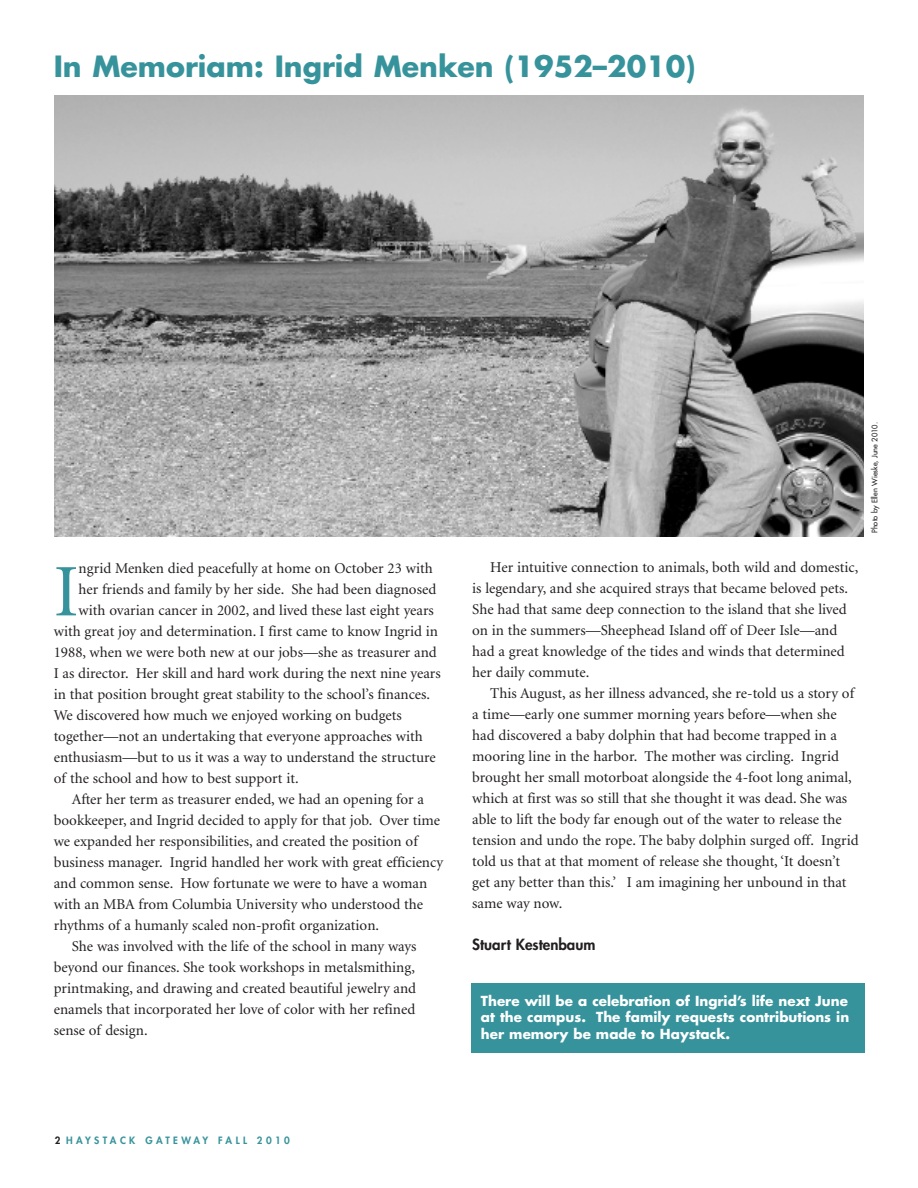
<style>
.page{position:relative;width:918px;height:1188px;background:#fff}
.page>*{position:absolute;margin:0;border:0;box-sizing:border-box;transform-origin:0 0}
.t1{font:74.1px "Minion";color:#37939b}
.t2{font:700 28.5px "Futura";color:#37939b}
.t3{font:15px/21px "Minion";color:#231f20}
.t4{font:800 15px "Futura";color:#231f20}
.t5{font:700 13.5px/16.5px "Futura";color:#fff;text-align:justify}
.t6{font:800 9.9px "Futura";letter-spacing:.345em;color:#37939b}
.t7{font:7.5px "Futura";color:#231f20}
.s1{color:#231f20}
</style>
<div class="page">
<img style="left:55px;top:95px;width:809px;height:442px">
<div style="left:471px;top:984px;width:394px;height:69px;background:#37939b"></div>
<h2 class="t2" style="left:54px;top:54px;width:643px">In Memoriam: Ingrid Menken (1952–2010)</h2>
<h1 class="t1" style="left:54px;top:563px;width:26px">I</h1>
<p class="t3" style="left:79px;top:559px;width:356px">ngrid Menken died peacefully at home on October 23 with</p>
<p class="t3" style="left:79px;top:580px;width:359px">her friends and family by her side. She had been diagnosed</p>
<p class="t3" style="left:79px;top:601px;width:357px">with ovarian cancer in 2002, and lived these last eight years</p>
<p class="t3" style="left:54px;top:622px;width:386px">with great joy and determination. I first came to know Ingrid in</p>
<p class="t3" style="left:54px;top:643px;width:385px">1988, when we were both new at our jobs—she as treasurer and</p>
<p class="t3" style="left:54px;top:664px;width:388px">I as director. Her skill and hard work during the next nine years</p>
<p class="t3" style="left:54px;top:685px;width:378px">in that position brought great stability to the school’s finances.</p>
<p class="t3" style="left:54px;top:706px;width:350px">We discovered how much we enjoyed working on budgets</p>
<p class="t3" style="left:54px;top:727px;width:371px">together—not an undertaking that everyone approaches with</p>
<p class="t3" style="left:54px;top:748px;width:384px">enthusiasm—but to us it was a way to understand the structure</p>
<p class="t3" style="left:54px;top:769px;width:246px">of the school and how to best support it.</p>
<p class="t3" style="left:72px;top:790px;width:354px">After her term as treasurer ended, we had an opening for a</p>
<p class="t3" style="left:54px;top:811px;width:388px">bookkeeper, and Ingrid decided to apply for that job. Over time</p>
<p class="t3" style="left:54px;top:832px;width:366px">we expanded her responsibilities, and created the position of</p>
<p class="t3" style="left:54px;top:853px;width:391px">business manager. Ingrid handled her work with great efficiency</p>
<p class="t3" style="left:54px;top:874px;width:375px">and common sense. How fortunate we were to have a woman</p>
<p class="t3" style="left:54px;top:895px;width:371px">with an MBA from Columbia University who understood the</p>
<p class="t3" style="left:54px;top:916px;width:327px">rhythms of a humanly scaled non-profit organization.</p>
<p class="t3" style="left:72px;top:937px;width:346px">She was involved with the life of the school in many ways</p>
<p class="t3" style="left:54px;top:958px;width:363px">beyond our finances. She took workshops in metalsmithing,</p>
<p class="t3" style="left:54px;top:979px;width:364px">printmaking, and drawing and created beautiful jewelry and</p>
<p class="t3" style="left:54px;top:1000px;width:363px">enamels that incorporated her love of color with her refined</p>
<p class="t3" style="left:54px;top:1021px;width:95px">sense of design.</p>
<p class="t3" style="left:472px;top:558px;width:388px;text-indent:18px">Her intuitive connection to animals, both wild and domestic, is legendary, and she acquired strays that became beloved pets.<br>She had that same deep connection to the island that she lived on in the summers—Sheephead Island off of Deer Isle—and had a great knowledge of the tides and winds that determined her daily commute.</p>
<p class="t3" style="left:472px;top:684px;width:388px;text-indent:18px">This August, as her illness advanced, she re-told us a story of a time—early one summer morning years before—when she had discovered a baby dolphin that had become trapped in a mooring line in the harbor. The mother was circling. Ingrid brought her small motorboat alongside the 4-foot long animal, which at first was so still that she thought it was dead. She was able to lift the body far enough out of the water to release the tension and undo the rope. The baby dolphin surged off. Ingrid told us that at that moment of release she thought, ‘It doesn’t get any better than this.’ I am imagining her unbound in that same way now.</p>
<p class="t4" style="left:472px;top:938px;width:125px">Stuart Kestenbaum</p>
<p class="t7" style="left:871px;top:533px;width:113px;rotate:-90deg">Photo by Ellen Wieske, June 2010.</p>
<p class="t5" style="left:481px;top:993px;width:370px">There will be a celebration of Ingrid’s life next June at the campus. The family requests contributions in her memory be made to Haystack.</p>
<p class="t6" style="left:55px;top:1136px;width:237px"><span class="s1">2</span> HAYSTACK GATEWAY FALL 2010</p>
</div>
